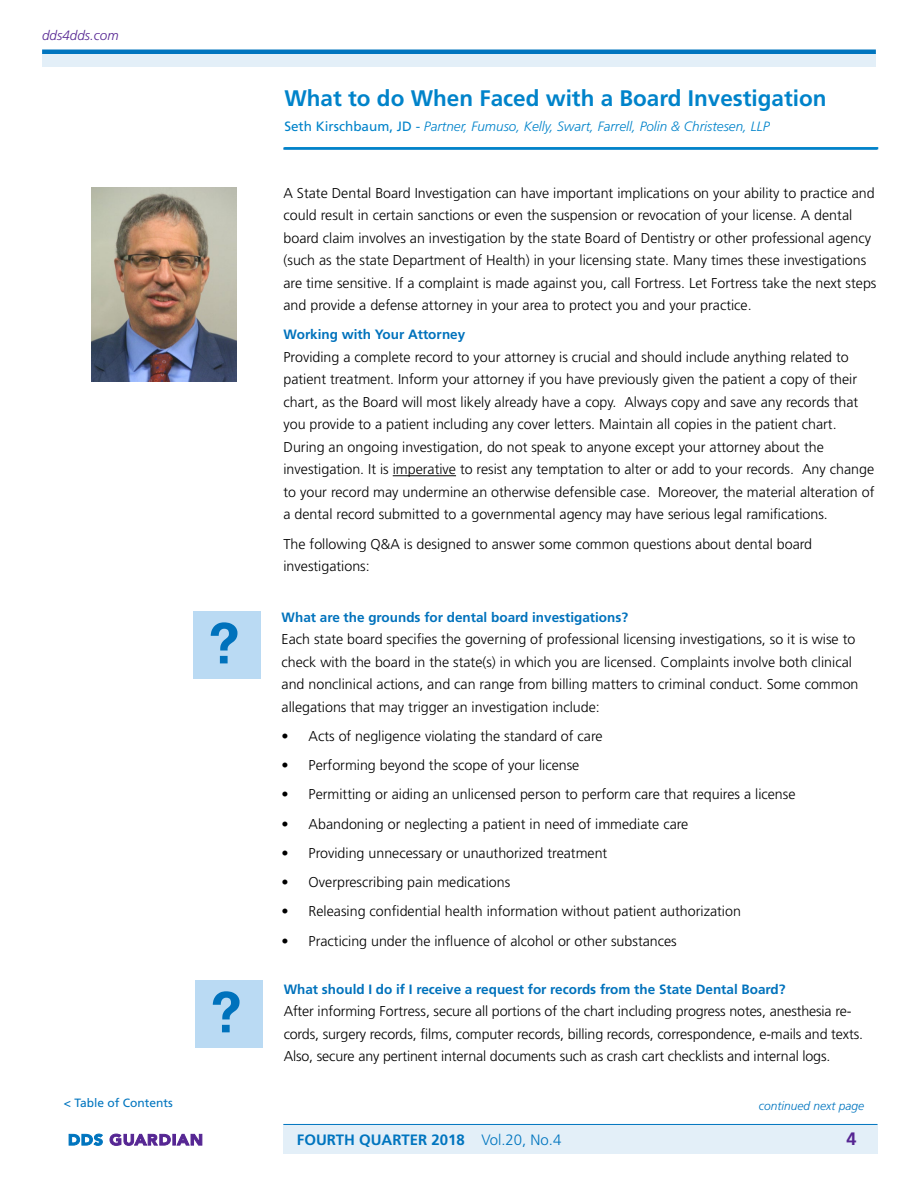
<style>
.page{position:relative;width:918px;height:1188px;background:#fff}
.page>*{position:absolute;margin:0;border:0;box-sizing:border-box;transform-origin:0 0}
.t1{font:700 22.5px "Frutiger LT Std";color:#0083ca}
.t2{font:700 18px "Frutiger LT Std";color:#562693}
.t3{font:700 15px "Frutiger LT Std";color:#0075bf}
.t4{font:300 14.25px/22.5px "Frutiger LT Std";color:#000}
.t5{font:700 13.5px "Frutiger LT Std";color:#0072bc}
.t6{font:italic 300 13.5px "Frutiger LT Std";color:#0083ca}
.t7{font:italic 300 13.5px "Frutiger LT Std";color:#562693}
.t8{font:italic 300 12px "Frutiger LT Std";color:#0075bf}
.t9{font:12px "Frutiger LT Std";color:#0075bf}
.s1{font-weight:400;font-style:normal}
.s2{font-weight:300}
</style>
<div class="page">
<hr style="left:283px;top:147px;width:594px;height:3px;background:#0075bf">
<div style="left:42px;top:51px;width:834px;height:15px;background:#e3eff8"></div>
<div style="left:283px;top:1124px;width:595px;height:30px;background:#e3eff8"></div>
<hr style="left:283px;top:1124px;width:594px;height:1px;background:#0075bf">
<hr style="left:42px;top:50px;width:834px;height:4px;background:#0075bf">
<svg style="left:69px;top:1134px;width:34px;height:12px"></svg>
<svg style="left:110px;top:1134px;width:92px;height:12px"></svg>
<hr style="left:284px;top:147px;width:594px;height:2px;background:#0083ca">
<div style="left:193px;top:612px;width:68px;height:67px;background:#badaf3"></div>
<svg style="left:211px;top:622px;width:26px;height:41px"></svg>
<hr style="left:393px;top:475px;width:63px;height:1px;background:#000">
<div style="left:195px;top:981px;width:68px;height:67px;background:#badaf3"></div>
<svg style="left:213px;top:991px;width:27px;height:41px"></svg>
<img style="left:92px;top:187px;width:144px;height:195px">
<p class="t7" style="left:42px;top:28px;width:78px">dds4dds.com</p>
<h1 class="t1" style="left:284px;top:85px;width:544px">What to do When Faced with a Board Investigation</h1>
<p class="t6" style="left:284px;top:119px;width:487px"><span class="s1">Seth Kirschbaum, JD -</span> Partner, Fumuso, Kelly, Swart, Farrell, Polin &amp; Christesen, LLP</p>
<p class="t4" style="left:284px;top:182px;width:594px">A State Dental Board Investigation can have important implications on your ability to practice and could result in certain sanctions or even the suspension or revocation of your license. A dental board claim involves an investigation by the state Board of Dentistry or other professional agency (such as the state Department of Health) in your licensing state. Many times these investigations are time sensitive. If a complaint is made against you, call Fortress. Let Fortress take the next steps and provide a defense attorney in your area to protect you and your practice.</p>
<p class="t5" style="left:284px;top:327px;width:183px">Working with Your Attorney</p>
<p class="t4" style="left:284px;top:346px;width:592px">Providing a complete record to your attorney is crucial and should include anything related to patient treatment. Inform your attorney if you have previously given the patient a copy of their chart, as the Board will most likely already have a copy. Always copy and save any records that you provide to a patient including any cover letters. Maintain all copies in the patient chart.<br>During an ongoing investigation, do not speak to anyone except your attorney about the investigation. It is imperative to resist any temptation to alter or add to your records. Any change to your record may undermine an otherwise defensible case. Moreover, the material alteration of a dental record submitted to a governmental agency may have serious legal ramifications.</p>
<p class="t4" style="left:284px;top:533px;width:530px">The following Q&amp;A is designed to answer some common questions about dental board investigations:</p>
<p class="t5" style="left:282px;top:609px;width:348px">What are the grounds for dental board investigations?</p>
<p class="t4" style="left:282px;top:628px;width:578px">Each state board specifies the governing of professional licensing investigations, so it is wise to check with the board in the state(s) in which you are licensed. Complaints involve both clinical and nonclinical actions, and can range from billing matters to criminal conduct. Some common allegations that may trigger an investigation include:</p>
<p class="t4" style="left:282px;top:725px;width:323px">• Acts of negligence violating the standard of care</p>
<p class="t4" style="left:282px;top:754px;width:299px">• Performing beyond the scope of your license</p>
<p class="t4" style="left:282px;top:783px;width:515px">• Permitting or aiding an unlicensed person to perform care that requires a license</p>
<p class="t4" style="left:282px;top:813px;width:408px">• Abandoning or neglecting a patient in need of immediate care</p>
<p class="t4" style="left:282px;top:842px;width:327px">• Providing unnecessary or unauthorized treatment</p>
<p class="t4" style="left:282px;top:871px;width:230px">• Overprescribing pain medications</p>
<p class="t4" style="left:282px;top:900px;width:461px">• Releasing confidential health information without patient authorization</p>
<p class="t4" style="left:282px;top:930px;width:397px">• Practicing under the influence of alcohol or other substances</p>
<p class="t5" style="left:284px;top:981px;width:503px">What should I do if I receive a request for records from the State Dental Board?</p>
<p class="t4" style="left:284px;top:1000px;width:581px">After informing Fortress, secure all portions of the chart including progress notes, anesthesia re&shy;cords, surgery records, films, computer records, billing records, correspondence, e-mails and texts.<br>Also, secure any pertinent internal documents such as crash cart checklists and internal logs.</p>
<p class="t9" style="left:64px;top:1096px;width:111px">&lt; Table of Contents</p>
<p class="t8" style="left:759px;top:1099px;width:107px">continued next page</p>
<p class="t3" style="left:297px;top:1131px;width:266px">FOURTH QUARTER 2018 <span class="s2">Vol.20, No.4</span></p>
<p class="t2" style="left:847px;top:1128px;width:12px">4</p>
</div>
